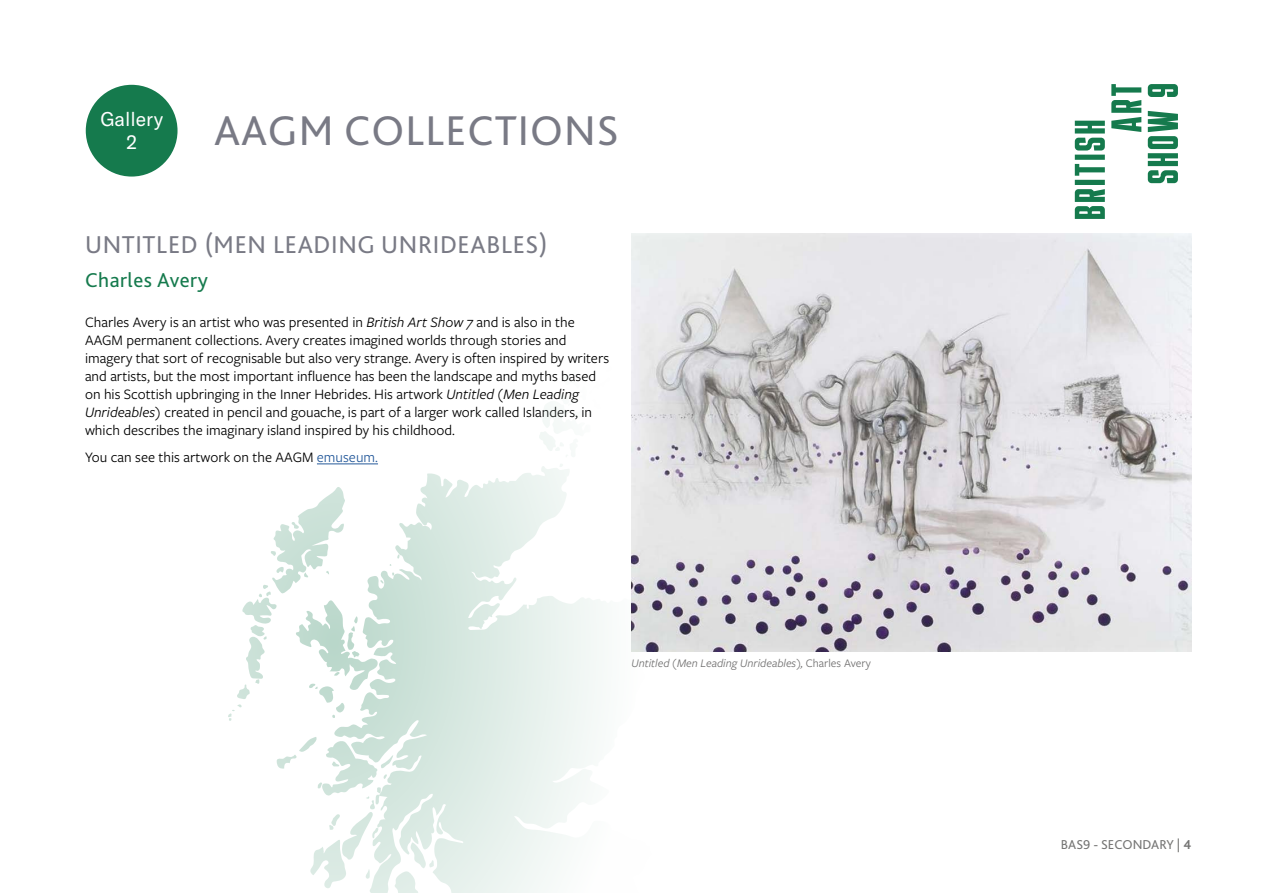
<style>
.page{position:relative;width:1263px;height:893px;background:#fff}
.page>*{position:absolute;margin:0;border:0;box-sizing:border-box;transform-origin:0 0}
._1__Title{font:43.5px "Bliss Pro";letter-spacing:.025em;color:#797a85}
._1__Title-2{font:25.5px "Bliss Pro";letter-spacing:.025em;color:#797a85}
._1__Title-3{font:21px "Bliss Pro";letter-spacing:.025em;color:#157a4d}
.t1{font:19.5px "GT America";color:#fff}
._3__body{font:15px/18px "Freight Sans Pro";color:#000}
.t2{font:13.5px "Bliss Pro";color:#757574}
.Artist_name{font:italic 12px "Freight Sans Pro";color:#706f6f}
.s1{font-style:italic}
.s2{color:#275b9b}
.s3{font-style:normal}
.s4{font-weight:700}
</style>
<div class="page">
<div style="left:86px;top:85px;width:92px;height:92px;background:#157a4d;border-radius:50%"></div>
<img style="left:631px;top:234px;width:560px;height:417px">
<svg style="left:1075px;top:121px;width:30px;height:98px"></svg>
<svg style="left:1111px;top:84px;width:30px;height:48px"></svg>
<svg style="left:1148px;top:84px;width:30px;height:99px"></svg>
<svg style="left:228px;top:365px;width:436px;height:528px"></svg>
<p class="t1" style="left:100px;top:108px;width:64px">Gallery</p>
<p class="t1" style="left:126px;top:131px;width:12px">2</p>
<p class="_1__Title" style="left:214px;top:104px;width:406px">AAGM COLLECTIONS</p>
<p class="_1__Title-2" style="left:85px;top:229px;width:464px">UNTITLED (MEN LEADING UNRIDEABLES)</p>
<p class="_1__Title-3" style="left:85px;top:267px;width:124px">Charles Avery</p>
<p class="_3__body" style="left:85px;top:313px;width:526px">Charles Avery is an artist who was presented in <span class="s1">British Art Show 7</span> and is also in the AAGM permanent collections. Avery creates imagined worlds through stories and imagery that sort of recognisable but also very strange. Avery is often inspired by writers and artists, but the most important influence has been the landscape and myths based on his Scottish upbringing in the Inner Hebrides. His artwork <span class="s1">Untitled (Men Leading Unrideables)</span> created in pencil and gouache, is part of a larger work called Islanders, in which describes the imaginary island inspired by his childhood.</p>
<p class="_3__body" style="left:85px;top:447px;width:294px">You can see this artwork on the AAGM <span class="s2">emuseum.</span></p>
<p class="Artist_name" style="left:631px;top:655px;width:241px">Untitled (Men Leading Unrideables), <span class="s3">Charles Avery</span></p>
<p class="t2" style="left:1061px;top:836px;width:132px">BAS9 - SECONDARY | <span class="s4">4</span></p>
</div>
